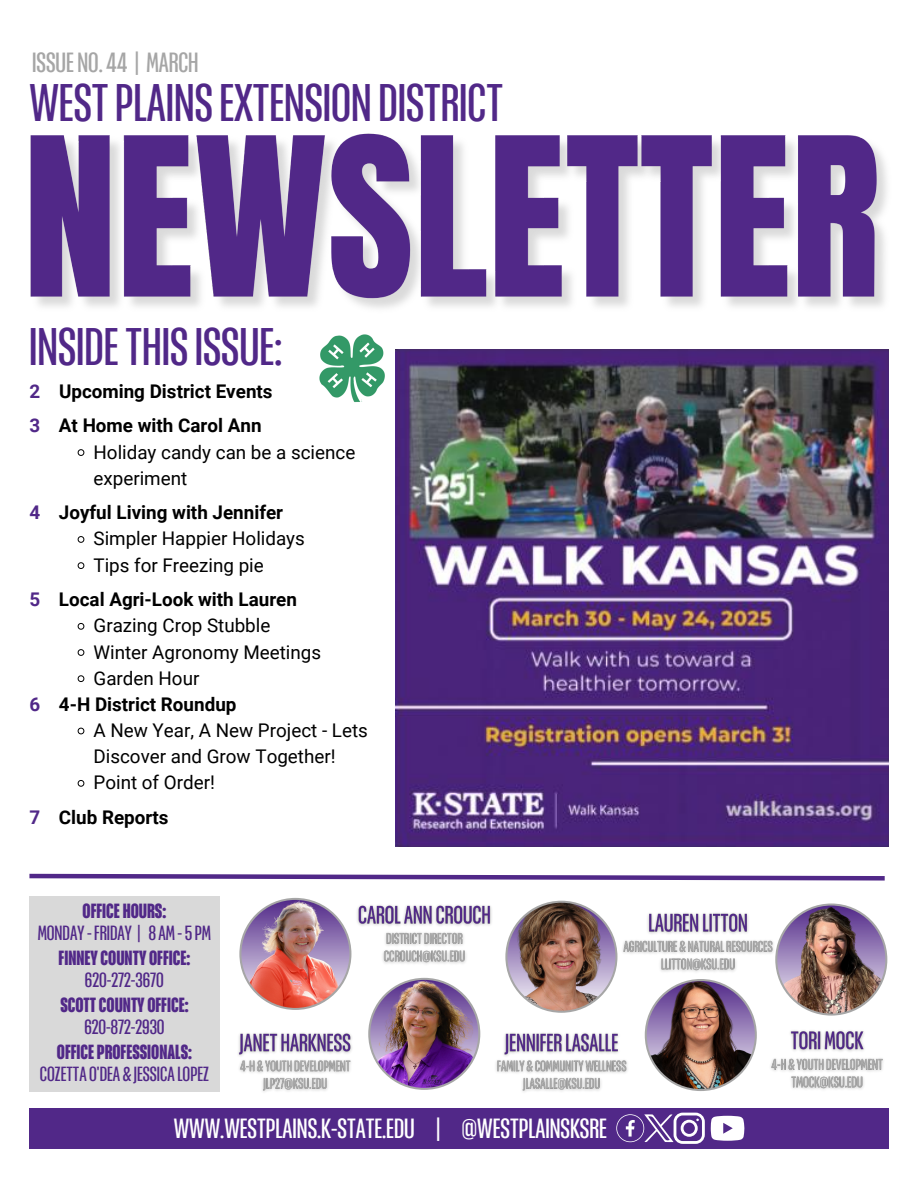
<style>
.page{position:relative;width:918px;height:1188px;background:#fff}
.page>*{position:absolute;margin:0;border:0;box-sizing:border-box;transform-origin:0 0}
.t1{font:44.7px "Placard Next";color:#512888}
.t2{font:23.4px "Placard Next";color:#fff}
.t3{font:23.4px "Placard Next";color:#a6a6a6}
.t4{font:18.9px/26.1px "Roboto";color:#000}
.t5{font:700 18.9px "Roboto";color:#000}
.t6{font:700 17.4px/21.8px "Placard Next";color:#512888;text-align:center}
.t7{font:17.4px/21.8px "Placard Next";color:#512888;text-align:center}
.t8{font:17.25px/21.8px "Placard Next";color:#512888;text-align:center}
.s1{color:#512888}
.s2{font-weight:700}
.s3{font-weight:400}
</style>
<div class="page">
<img style="left:239px;top:898px;width:112px;height:112px">
<img style="left:368px;top:978px;width:112px;height:112px">
<img style="left:505px;top:901px;width:112px;height:112px">
<img style="left:645px;top:979px;width:112px;height:112px">
<div style="left:29px;top:1108px;width:860px;height:40px;background:#512888"></div>
<svg style="left:616px;top:1113px;width:89px;height:31px"></svg>
<svg style="left:711px;top:1116px;width:33px;height:25px"></svg>
<svg style="left:29px;top:873px;width:856px;height:8px"></svg>
<div style="left:29px;top:896px;width:190px;height:196px;background:#d9d9d9"></div>
<img style="left:778px;top:904px;width:109px;height:112px">
<svg style="left:78px;top:449px;width:6px;height:7px"></svg>
<svg style="left:78px;top:536px;width:6px;height:7px"></svg>
<svg style="left:78px;top:562px;width:6px;height:7px"></svg>
<svg style="left:78px;top:623px;width:6px;height:7px"></svg>
<svg style="left:78px;top:649px;width:6px;height:7px"></svg>
<svg style="left:78px;top:675px;width:6px;height:7px"></svg>
<svg style="left:78px;top:728px;width:6px;height:7px"></svg>
<svg style="left:78px;top:780px;width:6px;height:7px"></svg>
<img style="left:319px;top:359px;width:66px;height:44px">
<img style="left:30px;top:133px;width:859px;height:226px">
<img style="left:238px;top:1033px;width:114px;height:59px">
<img style="left:357px;top:905px;width:135px;height:59px">
<img style="left:496px;top:1033px;width:132px;height:59px">
<img style="left:617px;top:908px;width:162px;height:68px">
<img style="left:771px;top:1030px;width:112px;height:60px">
<img style="left:395px;top:350px;width:494px;height:497px">
<p class="t3" style="left:32px;top:46px;width:168px">ISSUE NO. 44 | MARCH</p>
<h4 class="t1" style="left:29px;top:72px;width:475px">WEST PLAINS EXTENSION DISTRICT</h4>
<p class="t1" style="left:29px;top:316px;width:254px">INSIDETHIS ISSUE:</p>
<p class="t5" style="left:29px;top:380px;width:245px"><span class="s1">2</span> Upcoming District Events</p>
<p class="t5" style="left:29px;top:415px;width:234px"><span class="s1">3</span> At Home with Carol Ann</p>
<h5 class="t4" style="left:94px;top:439px;width:263px">Holiday candy can be a science experiment</h5>
<p class="t5" style="left:29px;top:502px;width:255px"><span class="s1">4</span> Joyful Living with Jennifer</p>
<p class="t4" style="left:94px;top:526px;width:213px">Simpler Happier Holidays</p>
<p class="t4" style="left:94px;top:552px;width:172px">Tips for Freezing pie</p>
<h5 class="t5" style="left:29px;top:589px;width:269px"><span class="s1">5</span> Local Agri-Look with Lauren</h5>
<p class="t4" style="left:94px;top:613px;width:178px">Grazing Crop Stubble</p>
<p class="t4" style="left:94px;top:639px;width:229px">Winter Agronomy Meetings</p>
<h5 class="t4" style="left:94px;top:665px;width:107px">Garden Hour</h5>
<p class="t5" style="left:29px;top:693px;width:209px"><span class="s1">6</span> 4-H District Roundup</p>
<h4 class="t4" style="left:94px;top:718px;width:276px">A New Year, A New Project - Lets<br>Discover and Grow Together!</h4>
<h4 class="t4" style="left:94px;top:770px;width:123px">Point of Order!</h4>
<h4 class="t5" style="left:29px;top:806px;width:140px"><span class="s1">7</span> Club Reports</h4>
<p class="t7" style="left:38px;top:900px;width:175px"><span class="s2">OFFICE HOURS:<br></span>MONDAY -FRIDAY | 8 AM - 5 PM</p>
<h5 class="t6" style="left:59px;top:947px;width:133px">FINNEY COUNTY OFFICE:<br><span class="s3">620-272-3670</span></h5>
<h5 class="t6" style="left:60px;top:994px;width:130px">SCOTT COUNTY OFFICE:<br><span class="s3">620-872-2930</span></h5>
<p class="t8" style="left:40px;top:1041px;width:170px"><span class="s2">OFFICE PROFESSIONALS:<br></span>COZETTA O'DEA &amp; JESSICA LOPEZ</p>
<p class="t2" style="left:174px;top:1112px;width:435px">WWW.WESTPLAINS.K-STATE.EDU | @WESTPLAINSKSRE</p>
</div>
